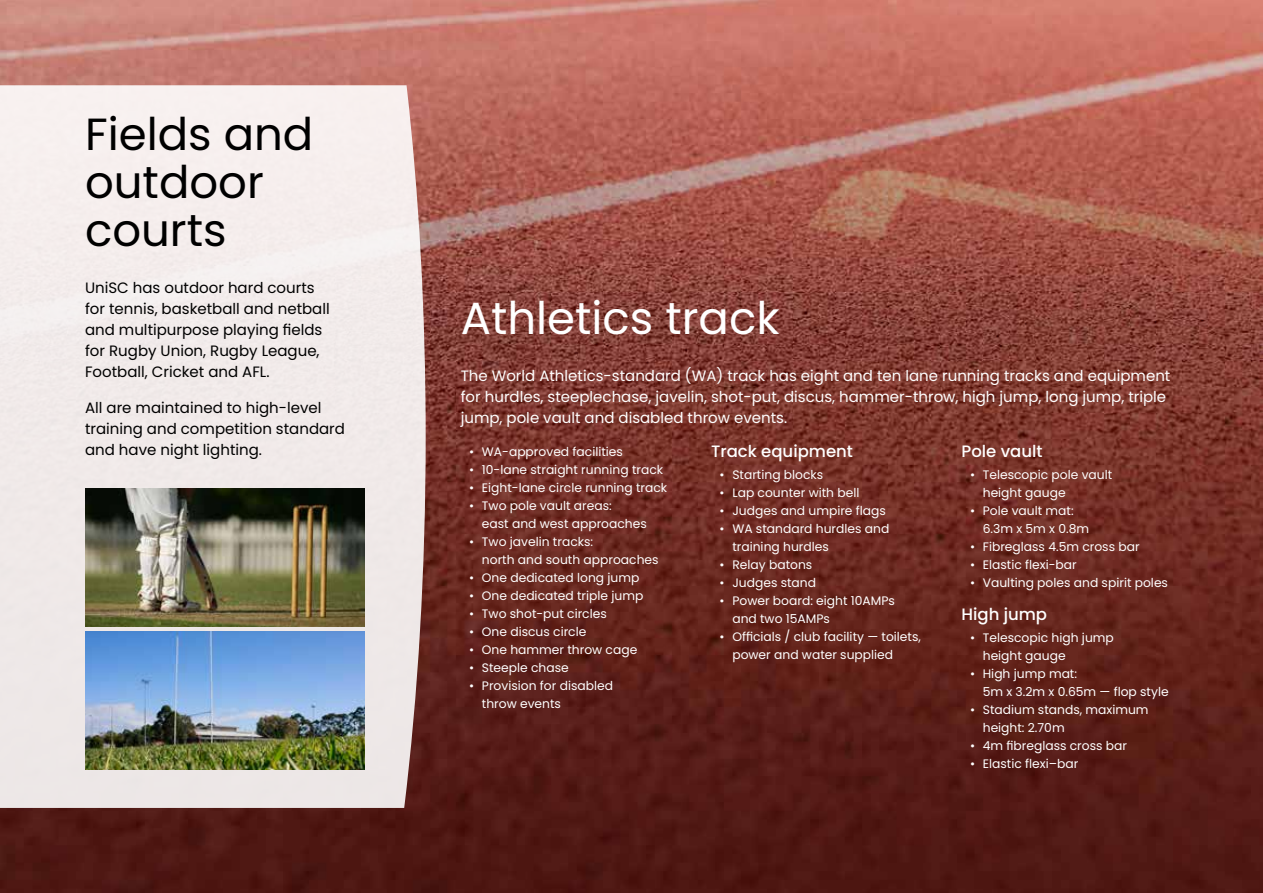
<style>
.page{position:relative;width:1263px;height:893px;background:#fff}
.page>*{position:absolute;margin:0;border:0;box-sizing:border-box;transform-origin:0 0}
.t1{font:45px/48px "Poppins";color:#000}
.t2{font:45px "Poppins";color:#fff}
.t3{font:500 16.5px "Poppins";color:#fff}
.t4{font:15px/21px "Poppins";color:#000}
.t5{font:15px/21px "Poppins";color:#fff}
.t6{font:12.3px/18px "Poppins";color:#fff}
</style>
<div class="page">
<img style="left:0;top:0;width:1262px;height:893px">
<div style="left:0;top:85px;width:426px;height:723px;background:#f2ebea"></div>
<hr style="left:1262px;top:0;width:1px;height:893px;background:#e2e3e4">
<img style="left:85px;top:489px;width:280px;height:138px">
<img style="left:85px;top:631px;width:280px;height:138px">
<h1 class="t1" style="left:85px;top:111px;width:230px">Fields and outdoor courts</h1>
<p class="t4" style="left:85px;top:277px;width:246px">UniSC has outdoor hard courts for tennis, basketball and netball and multipurpose playing fields for Rugby Union, Rugby League,<br>Football, Cricket and AFL.</p>
<p class="t4" style="left:85px;top:397px;width:261px">All are maintained to high-level training and competition standard and have night lighting.</p>
<h1 class="t2" style="left:461px;top:292px;width:320px">Athletics track</h1>
<p class="t5" style="left:461px;top:365px;width:711px">The World Athletics-standard (WA) track has eight and ten lane running tracks and equipment for hurdles, steeplechase, javelin, shot-put, discus, hammer-throw, high jump, long jump, triple jump, pole vault and disabled throw events.</p>
<p class="t6" style="left:469px;top:442px;width:155px">• WA-approved facilities</p>
<p class="t6" style="left:469px;top:460px;width:195px">• 10-lane straight running track</p>
<p class="t6" style="left:469px;top:478px;width:200px">• Eight-lane circle running track</p>
<p class="t6" style="left:482px;top:496px;width:166px;text-indent:-13px">• Two pole vault areas:<br>east and west approaches</p>
<p class="t6" style="left:482px;top:532px;width:178px;text-indent:-13px">• Two javelin tracks:<br>north and south approaches</p>
<p class="t6" style="left:469px;top:568px;width:172px">• One dedicated long jump</p>
<p class="t6" style="left:469px;top:586px;width:176px">• One dedicated triple jump</p>
<p class="t6" style="left:469px;top:604px;width:139px">• Two shot-put circles</p>
<p class="t6" style="left:469px;top:622px;width:119px">• One discus circle</p>
<p class="t6" style="left:469px;top:640px;width:170px">• One hammer throw cage</p>
<p class="t6" style="left:469px;top:658px;width:101px">• Steeple chase</p>
<p class="t6" style="left:482px;top:676px;width:133px;text-indent:-13px">• Provision for disabled throw events</p>
<h2 class="t3" style="left:711px;top:442px;width:143px">Track equipment</h2>
<p class="t6" style="left:720px;top:466px;width:105px">• Starting blocks</p>
<p class="t6" style="left:720px;top:484px;width:141px">• Lap counter with bell</p>
<p class="t6" style="left:720px;top:502px;width:168px">• Judges and umpire flags</p>
<p class="t6" style="left:732px;top:520px;width:158px;text-indent:-13px">• WA standard hurdles and training hurdles</p>
<p class="t6" style="left:720px;top:556px;width:94px">• Relay batons</p>
<p class="t6" style="left:720px;top:574px;width:98px">• Judges stand</p>
<p class="t6" style="left:732px;top:592px;width:164px;text-indent:-13px">• Power board: eight 10AMPs and two 15AMPs</p>
<p class="t6" style="left:732px;top:628px;width:190px;text-indent:-13px">• Officials / club facility — toilets, power and water supplied</p>
<h2 class="t3" style="left:961px;top:442px;width:83px">Pole vault</h2>
<p class="t6" style="left:983px;top:466px;width:131px;text-indent:-13px">• Telescopic pole vault height gauge</p>
<p class="t6" style="left:983px;top:502px;width:108px;text-indent:-13px">• Pole vault mat:<br>6.3m x 5m x 0.8m</p>
<p class="t6" style="left:970px;top:538px;width:171px">• Fibreglass 4.5m cross bar</p>
<p class="t6" style="left:970px;top:556px;width:108px">• Elastic flexi-bar</p>
<p class="t6" style="left:970px;top:574px;width:199px">• Vaulting poles and spirit poles</p>
<h2 class="t3" style="left:961px;top:604px;width:87px">High jump</h2>
<p class="t6" style="left:983px;top:629px;width:133px;text-indent:-13px">• Telescopic high jump height gauge</p>
<p class="t6" style="left:983px;top:665px;width:187px;text-indent:-13px">• High jump mat:<br>5m x 3.2m x 0.65m — flop style</p>
<p class="t6" style="left:983px;top:701px;width:167px;text-indent:-13px">• Stadium stands, maximum height: 2.70m</p>
<p class="t6" style="left:970px;top:737px;width:159px">• 4m fibreglass cross bar</p>
<p class="t6" style="left:970px;top:755px;width:110px">• Elastic flexi–bar</p>
</div>
